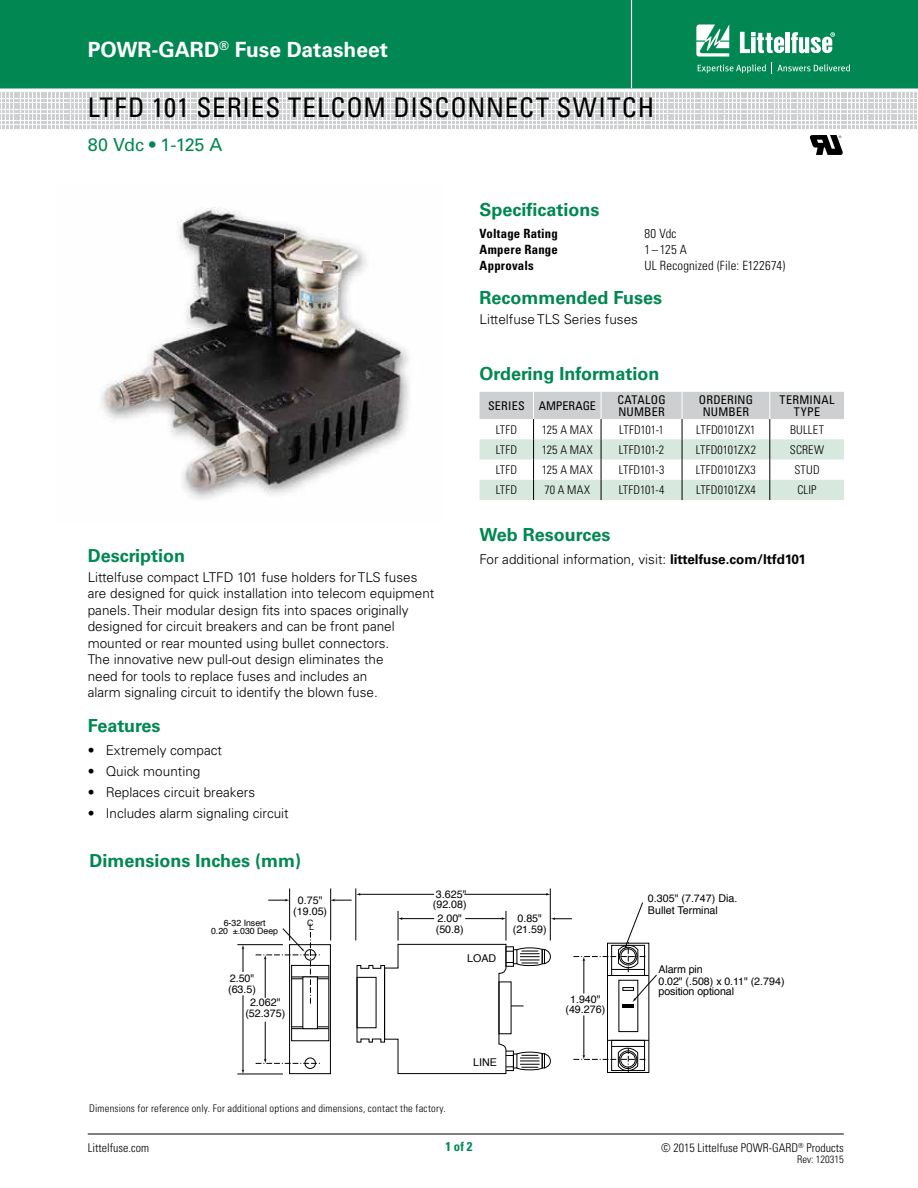
<style>
.page{position:relative;width:918px;height:1188px;background:#fff}
.page>*{position:absolute;margin:0;border:0;box-sizing:border-box;transform-origin:0 0}
.t1{font:condensed 27px "Univers LT Std";letter-spacing:.035em;color:#000}
.t2{font:700 21px "Univers LT Std";color:#fff}
.t3{font:700 18px "Univers LT Std";color:#008752}
.t4{font:18px "Univers LT Std";letter-spacing:-.01em;color:#008752}
.t5{font:300 13.5px/16.5px "Univers LT Std";color:#000}
.t6{font:300 condensed 12.75px "Univers LT Std";letter-spacing:.015em;color:#000}
.t7{font:700 condensed 12.75px "Univers LT Std";letter-spacing:.015em;color:#000}
.t8{font:700 condensed 12.75px "Univers LT Std";color:#008752}
.t9{font:300 condensed 12px "Univers LT Std";color:#000}
.t10{font:condensed 12px/12px "Univers LT Std";letter-spacing:.015em;color:#000}
.t11{font:condensed 12px/12px "Univers LT Std";letter-spacing:.035em;color:#000;text-align:center}
.t12{font:10.65px/10.6px "Helvetica";color:#000}
.t13{font:300 condensed 10.5px "Univers LT Std";letter-spacing:.02em;color:#000}
.t14{font:300 condensed 10.5px "Univers LT Std";color:#000}
.t15{font:8.7px/8.7px "Helvetica";color:#000;text-align:center}
.s1{font-weight:700}
</style>
<div class="page">
<div style="left:0;top:0;width:918px;height:88px;background:#008752"></div>
<hr style="left:631px;top:0;width:1px;height:88px;background:#fff">
<hr style="left:88px;top:1134px;width:756px;height:1px;background:#000">
<svg style="left:0;top:92px;width:917px;height:35px"></svg>
<svg style="left:696px;top:24px;width:33px;height:33px"></svg>
<hr style="left:786px;top:32px;width:4px;height:21px;background:#fff">
<svg style="left:791px;top:32px;width:44px;height:21px"></svg>
<svg style="left:740px;top:32px;width:44px;height:21px"></svg>
<svg style="left:698px;top:64px;width:68px;height:9px"></svg>
<svg style="left:772px;top:63px;width:78px;height:11px"></svg>
<img style="left:101px;top:207px;width:308px;height:292px">
<div style="left:289px;top:944px;width:42px;height:130px;border:1px solid #000"></div>
<div style="left:291px;top:965px;width:38px;height:76px;border:1px solid #000"></div>
<hr style="left:292px;top:976px;width:37px;height:1px;background:#000">
<hr style="left:292px;top:1028px;width:37px;height:1px;background:#000">
<hr style="left:292px;top:1026px;width:37px;height:1px;background:#000">
<hr style="left:292px;top:978px;width:37px;height:1px;background:#000">
<div style="left:303px;top:977px;width:14px;height:52px;background:#fff"></div>
<div style="left:302px;top:976px;width:16px;height:53px;border:1px solid #000"></div>
<div style="left:304px;top:1057px;width:12px;height:12px;border:1px solid #000;border-radius:50%"></div>
<hr style="left:330px;top:888px;width:1px;height:53px;background:#000">
<hr style="left:356px;top:888px;width:1px;height:53px;background:#000">
<hr style="left:550px;top:888px;width:1px;height:53px;background:#000">
<hr style="left:289px;top:888px;width:1px;height:53px;background:#000">
<hr style="left:237px;top:944px;width:46px;height:1px;background:#000">
<hr style="left:237px;top:1074px;width:46px;height:1px;background:#000">
<svg style="left:268px;top:899px;width:22px;height:2px"></svg>
<hr style="left:243px;top:995px;width:1px;height:76px;background:#000">
<svg style="left:242px;top:945px;width:2px;height:27px"></svg>
<hr style="left:265px;top:1022px;width:1px;height:39px;background:#000">
<svg style="left:256px;top:1059px;width:64px;height:5px"></svg>
<svg style="left:256px;top:928px;width:65px;height:76px"></svg>
<svg style="left:330px;top:893px;width:327px;height:182px"></svg>
<svg style="left:480px;top:392px;width:364px;height:108px"></svg>
<svg style="left:810px;top:135px;width:33px;height:20px"></svg>
<h2 class="t2" style="left:88px;top:37px;width:302px">POWR-GARD<sup>®</sup> Fuse Datasheet</h2>
<h1 class="t1" style="left:88px;top:90px;width:568px">LTFD 101 SERIES TELCOM DISCONNECT SWITCH</h1>
<h3 class="t4" style="left:88px;top:134px;width:136px">80 Vdc • 1-125 A</h3>
<h3 class="t3" style="left:480px;top:199px;width:122px">Specifications</h3>
<p class="t7" style="left:480px;top:226px;width:80px">Voltage Rating</p>
<p class="t6" style="left:645px;top:226px;width:34px">80 Vdc</p>
<p class="t7" style="left:480px;top:241px;width:80px">Ampere Range</p>
<p class="t6" style="left:645px;top:242px;width:44px">1–125 A</p>
<p class="t7" style="left:480px;top:257px;width:56px">Approvals</p>
<p class="t6" style="left:645px;top:257px;width:142px">UL Recognized (File: E122674)</p>
<h3 class="t3" style="left:480px;top:287px;width:184px">Recommended Fuses</h3>
<p class="t5" style="left:480px;top:311px;width:160px">Littelfuse TLS Series fuses</p>
<h3 class="t3" style="left:480px;top:363px;width:181px">Ordering Information</h3>
<p class="t10" style="left:488px;top:399px;width:109px">SERIES AMPERAGE</p>
<p class="t10" style="left:617px;top:393px;width:50px">CATALOG<br>NUMBER</p>
<p class="t10" style="left:699px;top:393px;width:56px;text-align:center">ORDERING<br>NUMBER</p>
<p class="t11" style="left:780px;top:393px;width:57px">TERMINAL<br>TYPE</p>
<p class="t9" style="left:496px;top:422px;width:23px">LTFD</p>
<p class="t9" style="left:542px;top:422px;width:52px">125 A MAX</p>
<p class="t9" style="left:619px;top:422px;width:46px">LTFD101-1</p>
<p class="t9" style="left:696px;top:422px;width:61px">LTFD0101ZX1</p>
<p class="t9" style="left:790px;top:422px;width:35px">BULLET</p>
<p class="t9" style="left:496px;top:442px;width:23px">LTFD</p>
<p class="t9" style="left:542px;top:442px;width:52px">125 A MAX</p>
<p class="t9" style="left:619px;top:442px;width:47px">LTFD101-2</p>
<p class="t9" style="left:696px;top:442px;width:62px">LTFD0101ZX2</p>
<p class="t9" style="left:790px;top:442px;width:36px">SCREW</p>
<p class="t9" style="left:496px;top:463px;width:23px">LTFD</p>
<p class="t9" style="left:542px;top:463px;width:52px">125 A MAX</p>
<p class="t9" style="left:619px;top:463px;width:47px">LTFD101-3</p>
<p class="t9" style="left:696px;top:463px;width:61px">LTFD0101ZX3</p>
<p class="t9" style="left:794px;top:463px;width:27px">STUD</p>
<p class="t9" style="left:496px;top:483px;width:23px">LTFD</p>
<p class="t9" style="left:544px;top:483px;width:47px">70 A MAX</p>
<p class="t9" style="left:619px;top:483px;width:47px">LTFD101-4</p>
<p class="t9" style="left:696px;top:483px;width:61px">LTFD0101ZX4</p>
<p class="t9" style="left:797px;top:483px;width:21px">CLIP</p>
<h3 class="t3" style="left:480px;top:524px;width:132px">Web Resources</h3>
<h3 class="t3" style="left:88px;top:545px;width:99px">Description</h3>
<p class="t5" style="left:480px;top:551px;width:328px">For additional information, visit: <span class="s1">littelfuse.com/ltfd101</span></p>
<p class="t5" style="left:88px;top:569px;width:348px">Littelfuse compact LTFD 101 fuse holders for TLS fuses are designed for quick installation into telecom equipment panels. Their modular design fits into spaces originally designed for circuit breakers and can be front panel mounted or rear mounted using bullet connectors.<br>The innovative new pull-out design eliminates the<br>need for tools to replace fuses and includes an<br>alarm signaling circuit to identify the blown fuse.</p>
<h3 class="t3" style="left:88px;top:715px;width:74px">Features</h3>
<p class="t5" style="left:88px;top:742px;width:136px">• Extremely compact</p>
<p class="t5" style="left:88px;top:763px;width:114px">• Quick mounting</p>
<p class="t5" style="left:88px;top:784px;width:169px">• Replaces circuit breakers</p>
<p class="t5" style="left:88px;top:805px;width:203px">• Includes alarm signaling circuit</p>
<h3 class="t3" style="left:89px;top:850px;width:213px">Dimensions Inches (mm)</h3>
<p class="t15" style="left:211px;top:918px;width:69px">6-32 Insert<br>0.20 ±.030 Deep</p>
<p class="t12" style="left:293px;top:895px;width:35px;text-align:center">0.75" (19.05)</p>
<p class="t15" style="left:307px;top:921px;width:8px">CL</p>
<p class="t12" style="left:433px;top:889px;width:35px">3.625" (92.08)</p>
<p class="t12" style="left:648px;top:893px;width:91px;line-height:11.7px">0.305" (7.747) Dia.<br>Bullet Terminal</p>
<p class="t12" style="left:436px;top:913px;width:29px">2.00" (50.8)</p>
<p class="t12" style="left:513px;top:913px;width:35px;text-align:center">0.85" (21.59)</p>
<p class="t12" style="left:467px;top:953px;width:31px">LOAD</p>
<p class="t12" style="left:228px;top:973px;width:29px">2.50" (63.5)</p>
<p class="t12" style="left:245px;top:997px;width:41px;text-align:center">2.062" (52.375)</p>
<p class="t12" style="left:565px;top:994px;width:41px;text-align:center">1.940" (49.276)</p>
<p class="t13" style="left:89px;top:1102px;width:358px">Dimensions for reference only. For additional options and dimensions, contact the factory.</p>
<p class="t12" style="left:473px;top:1057px;width:25px">LINE</p>
<p class="t12" style="left:658px;top:964px;width:128px;line-height:11.2px">Alarm pin<br>0.02" (.508) x 0.11" (2.794) position optional</p>
<p class="t8" style="left:445px;top:1139px;width:29px">1 of 2</p>
<p class="t9" style="left:88px;top:1141px;width:63px">Littelfuse.com</p>
<p class="t9" style="left:661px;top:1141px;width:184px">© 2015 Littelfuse POWR-GARD<sup>®</sup> Products</p>
<p class="t14" style="left:797px;top:1153px;width:48px">Rev: 120315</p>
</div>
